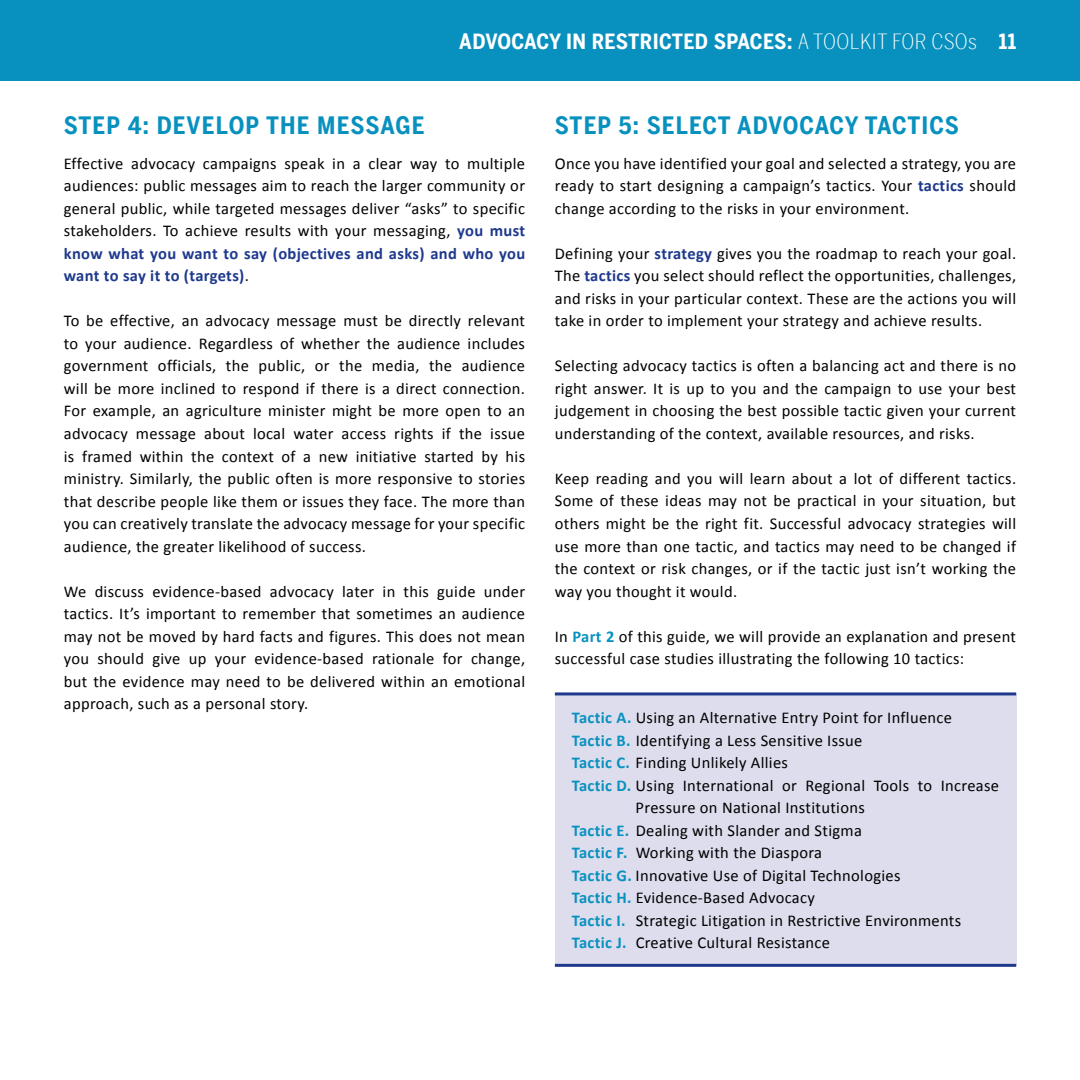
<style>
.page{position:relative;width:1080px;height:1080px;background:#fff}
.page>*{position:absolute;margin:0;border:0;box-sizing:border-box;transform-origin:0 0}
.t1{font:700 24px "Benton Sans Condensed";letter-spacing:.045em;color:#0891bf}
.t2{font:700 21px "Benton Sans Condensed";letter-spacing:.02em;color:#fff}
.t3{font:16.5px/22.5px "Calibri";letter-spacing:.02em;color:#000;text-align:justify}
.s1{font-weight:300}
.s2{font-weight:700;color:#1e398d}
.s3{font-weight:700;color:#0891bf}
</style>
<div class="page">
<div style="left:0;top:0;width:1080px;height:81px;background:#0891bf"></div>
<div style="left:555px;top:694px;width:461px;height:271px;background:#dddded"></div>
<hr style="left:555px;top:692px;width:461px;height:3px;background:#1e398d">
<hr style="left:555px;top:964px;width:461px;height:3px;background:#1e398d">
<p class="t2" style="left:459px;top:26px;width:558px">ADVOCACY IN RESTRICTED SPACES: <span class="s1">A TOOLKIT FOR CSOs</span> 11</p>
<h1 class="t1" style="left:64px;top:107px;width:362px">STEP 4: DEVELOP THE MESSAGE</h1>
<p class="t3" style="left:64px;top:152px;width:463px">Effective advocacy campaigns speak in a clear way to multiple audiences: public messages aim to reach the larger community or general public, while targeted messages deliver “asks” to specific stakeholders. To achieve results with your messaging, <span class="s2">you must know what you want to say (objectives and asks) and who you want to say it to (targets)</span>.</p>
<p class="t3" style="left:64px;top:310px;width:463px">To be effective, an advocacy message must be directly relevant to your audience. Regardless of whether the audience includes government officials, the public, or the media, the audience will be more inclined to respond if there is a direct connection.<br>For example, an agriculture minister might be more open to an advocacy message about local water access rights if the issue is framed within the context of a new initiative started by his ministry. Similarly, the public often is more responsive to stories that describe people like them or issues they face. The more than you can creatively translate the advocacy message for your specific audience, the greater likelihood of success.</p>
<p class="t3" style="left:64px;top:580px;width:463px">We discuss evidence-based advocacy later in this guide under tactics. It’s important to remember that sometimes an audience may not be moved by hard facts and figures. This does not mean you should give up your evidence-based rationale for change, but the evidence may need to be delivered within an emotional approach, such as a personal story.</p>
<h1 class="t1" style="left:555px;top:107px;width:406px">STEP 5: SELECT ADVOCACY TACTICS</h1>
<p class="t3" style="left:555px;top:152px;width:463px">Once you have identified your goal and selected a strategy, you are ready to start designing a campaign’s tactics. Your <span class="s2">tactics</span> should change according to the risks in your environment.</p>
<p class="t3" style="left:555px;top:242px;width:463px">Defining your <span class="s2">strategy</span> gives you the roadmap to reach your goal.<br>The <span class="s2">tactics</span> you select should reflect the opportunities, challenges, and risks in your particular context. These are the actions you will take in order to implement your strategy and achieve results.</p>
<p class="t3" style="left:555px;top:355px;width:463px">Selecting advocacy tactics is often a balancing act and there is no right answer. It is up to you and the campaign to use your best judgement in choosing the best possible tactic given your current understanding of the context, available resources, and risks.</p>
<p class="t3" style="left:555px;top:467px;width:463px">Keep reading and you will learn about a lot of different tactics.<br>Some of these ideas may not be practical in your situation, but others might be the right fit. Successful advocacy strategies will use more than one tactic, and tactics may need to be changed if the context or risk changes, or if the tactic just isn’t working the way you thought it would.</p>
<p class="t3" style="left:555px;top:625px;width:463px">In <span class="s3">Part 2</span> of this guide, we will provide an explanation and present successful case studies illustrating the following 10 tactics:</p>
<p class="t3" style="left:572px;top:707px;width:382px"><span class="s3">Tactic A.</span> Using an Alternative Entry Point for Influence</p>
<p class="t3" style="left:572px;top:729px;width:292px"><span class="s3">Tactic B.</span> Identifying a Less Sensitive Issue</p>
<p class="t3" style="left:572px;top:752px;width:218px"><span class="s3">Tactic C.</span> Finding Unlikely Allies</p>
<p class="t3" style="left:572px;top:774px;width:429px"><span class="s3">Tactic D.</span> Using International or Regional Tools to Increase</p>
<p class="t3" style="left:636px;top:797px;width:231px">Pressure on National Institutions</p>
<p class="t3" style="left:572px;top:819px;width:292px"><span class="s3">Tactic E.</span> Dealing with Slander and Stigma</p>
<p class="t3" style="left:572px;top:842px;width:252px"><span class="s3">Tactic F.</span> Working with the Diaspora</p>
<p class="t3" style="left:572px;top:864px;width:330px"><span class="s3">Tactic G.</span> Innovative Use of Digital Technologies</p>
<p class="t3" style="left:572px;top:887px;width:245px"><span class="s3">Tactic H.</span> Evidence-Based Advocacy</p>
<p class="t3" style="left:572px;top:909px;width:391px"><span class="s3">Tactic I.</span> Strategic Litigation in Restrictive Environments</p>
<p class="t3" style="left:572px;top:932px;width:260px"><span class="s3">Tactic J.</span> Creative Cultural Resistance</p>
</div>
